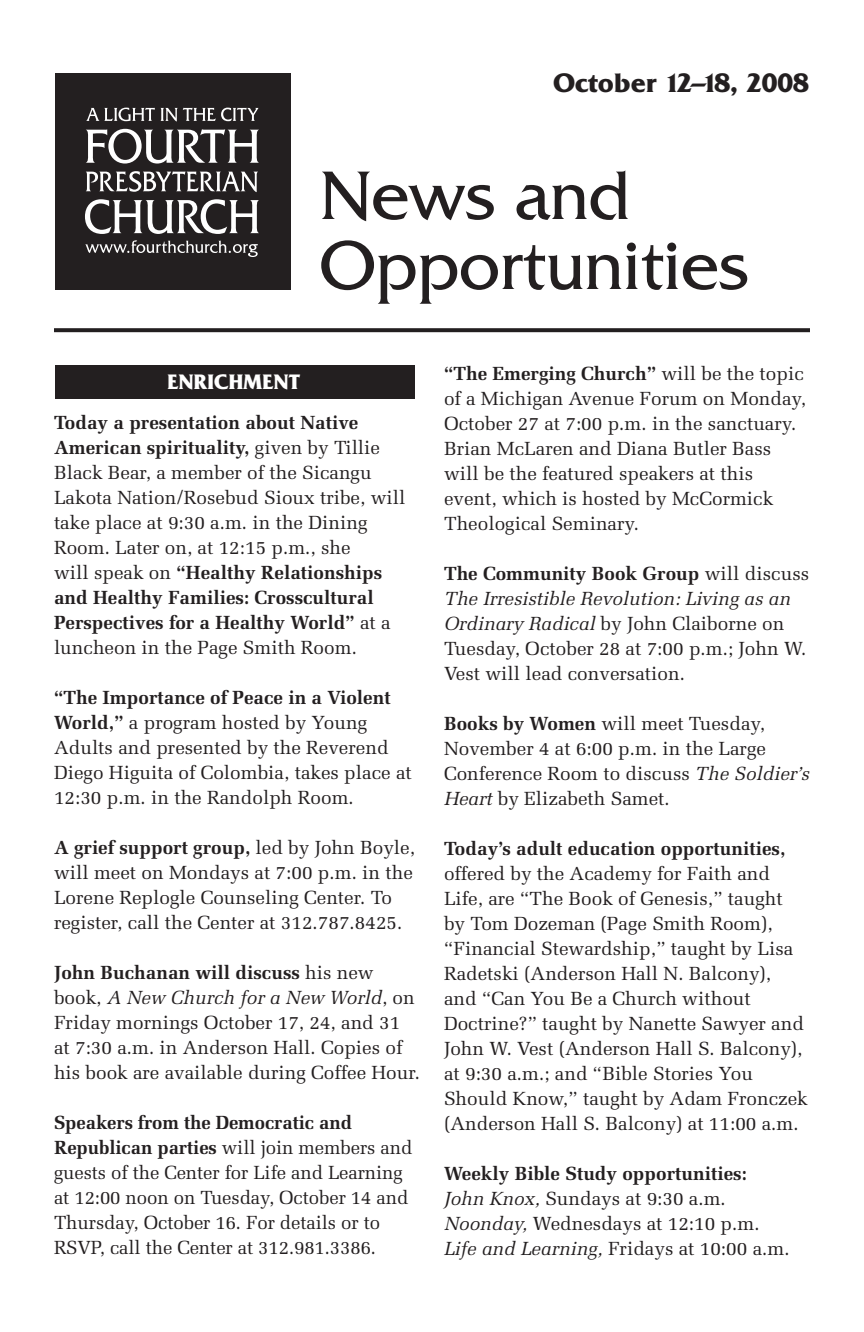
<style>
.page{position:relative;width:864px;height:1332px;background:#fff}
.page>*{position:absolute;margin:0;border:0;box-sizing:border-box;transform-origin:0 0}
.t1{font:72px "Friz Quadrata Std";color:#231f20}
.t2{font:700 28px "Friz Quadrata Std";color:#231f20}
.t3{font:700 22px "Friz Quadrata Std";color:#fff}
.t4{font:19px/25px "Melior LT Std";color:#231f20}
.t5{font:700 19px/25px "Melior LT Std";color:#231f20}
.s1{font-weight:700}
.s2{font-weight:400}
.s3{font-weight:400;font-style:italic}
.s4{font-style:italic}
</style>
<div class="page">
<div style="left:55px;top:73px;width:235px;height:216px;background:#231f20"></div>
<svg style="left:86px;top:129px;width:173px;height:35px"></svg>
<svg style="left:86px;top:171px;width:172px;height:21px"></svg>
<svg style="left:85px;top:199px;width:174px;height:35px"></svg>
<svg style="left:86px;top:108px;width:173px;height:14px;background:#5e5b5b"></svg>
<svg style="left:85px;top:240px;width:173px;height:17px;background:#4f4c4d"></svg>
<svg style="left:54px;top:328px;width:756px;height:4px;background:#2d292a"></svg>
<div style="left:55px;top:365px;width:360px;height:33px;background:#231f20"></div>
<p class="t2" style="left:553px;top:67px;width:257px">October 12–18, 2008</p>
<p class="t1" style="left:320px;top:155px;width:313px">News and</p>
<p class="t1" style="left:320px;top:225px;width:431px">Opportunities</p>
<p class="t3" style="left:168px;top:369px;width:134px">ENRICHMENT</p>
<p class="t4" style="left:54px;top:410px;width:353px"><span class="s1">Today a presentation about Native American spirituality,</span> given by Tillie Black Bear, a member of the Sicangu Lakota Nation/Rosebud Sioux tribe, will take place at 9:30 a.m. in the Dining Room. Later on, at 12:15 p.m., she<br>will speak on <span class="s1">“Healthy Relationships and Healthy Families: Crosscultural Perspectives for a Healthy World”</span> at a luncheon in the Page Smith Room.</p>
<p class="t4" style="left:54px;top:685px;width:359px"><span class="s1">“The Importance of Peace in a Violent World,”</span> a program hosted by Young Adults and presented by the Reverend Diego Higuita of Colombia, takes place at 12:30 p.m. in the Randolph Room.</p>
<p class="t4" style="left:54px;top:835px;width:363px"><span class="s1">A grief support group,</span> led by John Boyle, will meet on Mondays at 7:00 p.m. in the Lorene Replogle Counseling Center. To register, call the Center at 312.787.8425.</p>
<p class="t5" style="left:54px;top:960px;width:362px">John Buchanan will discuss <span class="s2">his new book,</span> <span class="s3">A New Church for a New World</span><span class="s2">, on</span></p>
<p class="t4" style="left:54px;top:1010px;width:367px">Friday mornings October 17, 24, and 31 at 7:30 a.m. in Anderson Hall. Copies of his book are available during Coffee Hour.</p>
<p class="t4" style="left:54px;top:1110px;width:360px"><span class="s1">Speakers from the Democratic and Republican parties</span> will join members and guests of the Center for Life and Learning at 12:00 noon on Tuesday, October 14 and Thursday, October 16. For details or to RSVP, call the Center at 312.981.3386.</p>
<p class="t4" style="left:444px;top:361px;width:364px"><span class="s1">“The Emerging Church”</span> will be the topic of a Michigan Avenue Forum on Monday, October 27 at 7:00 p.m. in the sanctuary.<br>Brian McLaren and Diana Butler Bass will be the featured speakers at this event, which is hosted by McCormick Theological Seminary.</p>
<p class="t4" style="left:444px;top:561px;width:367px"><span class="s1">The Community Book Group</span> will discuss <span class="s4">The Irresistible Revolution: Living as an Ordinary Radical</span> by John Claiborne on Tuesday, October 28 at 7:00 p.m.; John W.<br>Vest will lead conversation.</p>
<p class="t4" style="left:444px;top:711px;width:367px"><span class="s1">Books by Women</span> will meet Tuesday, November 4 at 6:00 p.m. in the Large Conference Room to discuss <span class="s4">The Soldier’s Heart</span> by Elizabeth Samet.</p>
<p class="t4" style="left:444px;top:836px;width:351px"><span class="s1">Today’s adult education opportunities, </span>offered by the Academy for Faith and Life, are “The Book of Genesis,” taught by Tom Dozeman (Page Smith Room), “Financial Stewardship,” taught by Lisa Radetski (Anderson Hall N. Balcony),</p>
<p class="t4" style="left:444px;top:986px;width:365px">and “Can You Be a Church without Doctrine?” taught by Nanette Sawyer and John W. Vest (Anderson Hall S. Balcony), at 9:30 a.m.; and “Bible Stories You Should Know,” taught by Adam Fronczek (Anderson Hall S. Balcony) at 11:00 a.m.</p>
<p class="t5" style="left:444px;top:1161px;width:304px">Weekly Bible Study opportunities:</p>
<p class="t4" style="left:444px;top:1186px;width:283px"><span class="s4">John Knox,</span> Sundays at 9:30 a.m.</p>
<p class="t4" style="left:444px;top:1211px;width:317px"><span class="s4">Noonday,</span> Wednesdays at 12:10 p.m.</p>
<p class="t4" style="left:444px;top:1236px;width:347px"><span class="s4">Life and Learning,</span> Fridays at 10:00 a.m.</p>
</div>
